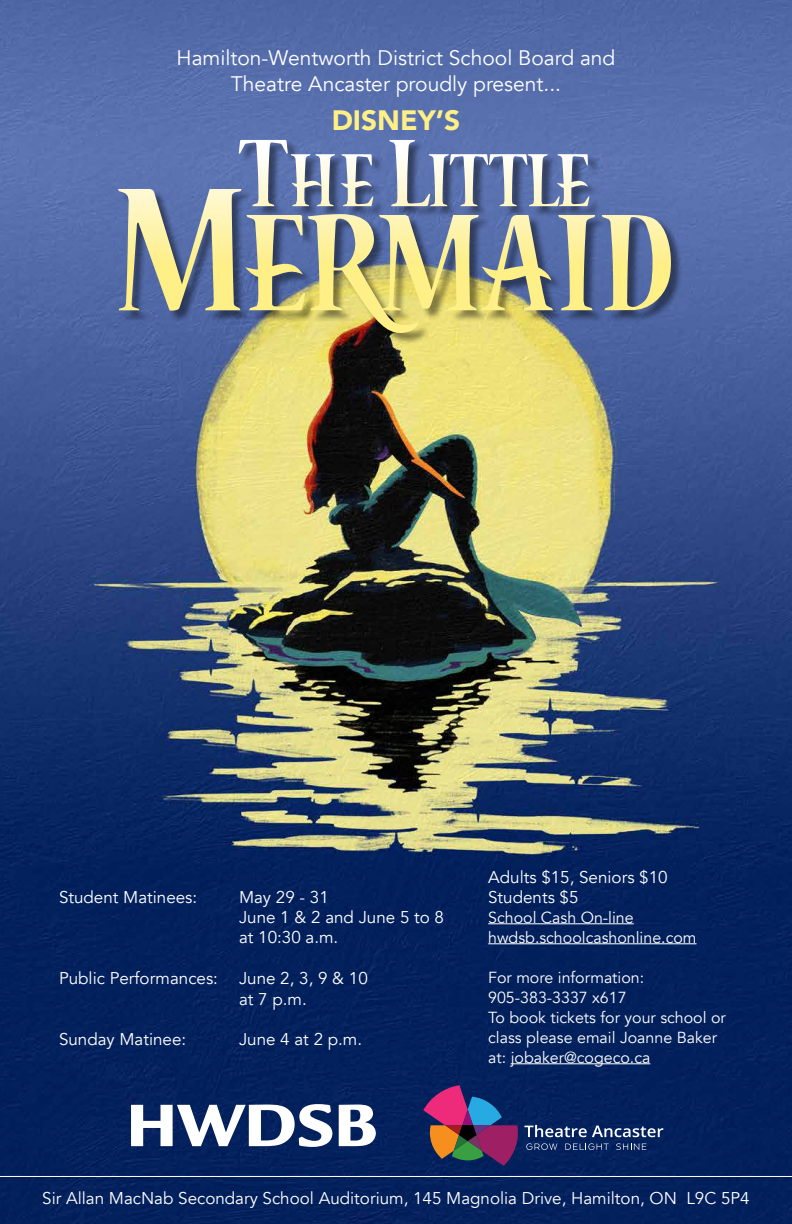
<style>
.page{position:relative;width:792px;height:1224px;background:#fff}
.page>*{position:absolute;margin:0;border:0;box-sizing:border-box;transform-origin:0 0}
.t1{font:900 28px "Avenir";color:#feef86}
.t2{font:21px/26px "Avenir";color:#fff;text-align:center}
.t3{font:17px/20.4px "Avenir";color:#fff}
.t4{font:16px/20px "Avenir";color:#fff}
</style>
<div class="page">
<img style="left:0;top:0;width:792px;height:1224px">
<div style="left:120px;top:141px;width:563px;height:204px;background:#000;opacity:.45"></div>
<svg style="left:602px;top:215px;width:69px;height:95px;background:#9ea294"></svg>
<svg style="left:118px;top:140px;width:477px;height:193px;background:#929a99"></svg>
<svg style="left:423px;top:1085px;width:240px;height:81px;background:#303365"></svg>
<svg style="left:131px;top:1104px;width:201px;height:43px"></svg>
<svg style="left:339px;top:1105px;width:37px;height:41px"></svg>
<hr style="left:488px;top:923px;width:146px;height:1px;background:#fff">
<hr style="left:488px;top:943px;width:209px;height:1px;background:#fff">
<hr style="left:511px;top:1063px;width:139px;height:1px;background:#fff">
<hr style="left:0;top:1176px;width:792px;height:1px;background:#fff">
<p class="t2" style="left:177px;top:46px;width:440px">Hamilton-Wentworth District School Board and<br>Theatre Ancaster proudly present...</p>
<h1 class="t1" style="left:332px;top:97px;width:130px">DISNEY’S</h1>
<p class="t3" style="left:59px;top:887px;width:140px">Student Matinees:</p>
<p class="t3" style="left:239px;top:887px;width:207px">May 29 - 31<br>June 1 &amp; 2 and June 5 to 8 at 10:30 a.m.</p>
<p class="t3" style="left:239px;top:968px;width:130px;text-indent:-180px">Public Performances: June 2, 3, 9 &amp; 10 at 7 p.m.</p>
<p class="t3" style="left:59px;top:1030px;width:129px">Sunday Matinee:</p>
<p class="t3" style="left:239px;top:1030px;width:125px">June 4 at 2 p.m.</p>
<p class="t3" style="left:488px;top:867px;width:181px;line-height:20px">Adults $15, Seniors $10<br>Students $5</p>
<p class="t4" style="left:488px;top:907px;width:210px">School Cash On-line hwdsb.schoolcashonline.com</p>
<p class="t4" style="left:488px;top:967px;width:239px">For more information:<br>905-383-3337 x617<br>To book tickets for your school or class please email Joanne Baker at: jobaker@cogeco.ca</p>
<p class="t3" style="left:42px;top:1188px;width:709px">Sir Allan MacNab Secondary School Auditorium, 145 Magnolia Drive, Hamilton, ON L9C 5P4</p>
</div>
